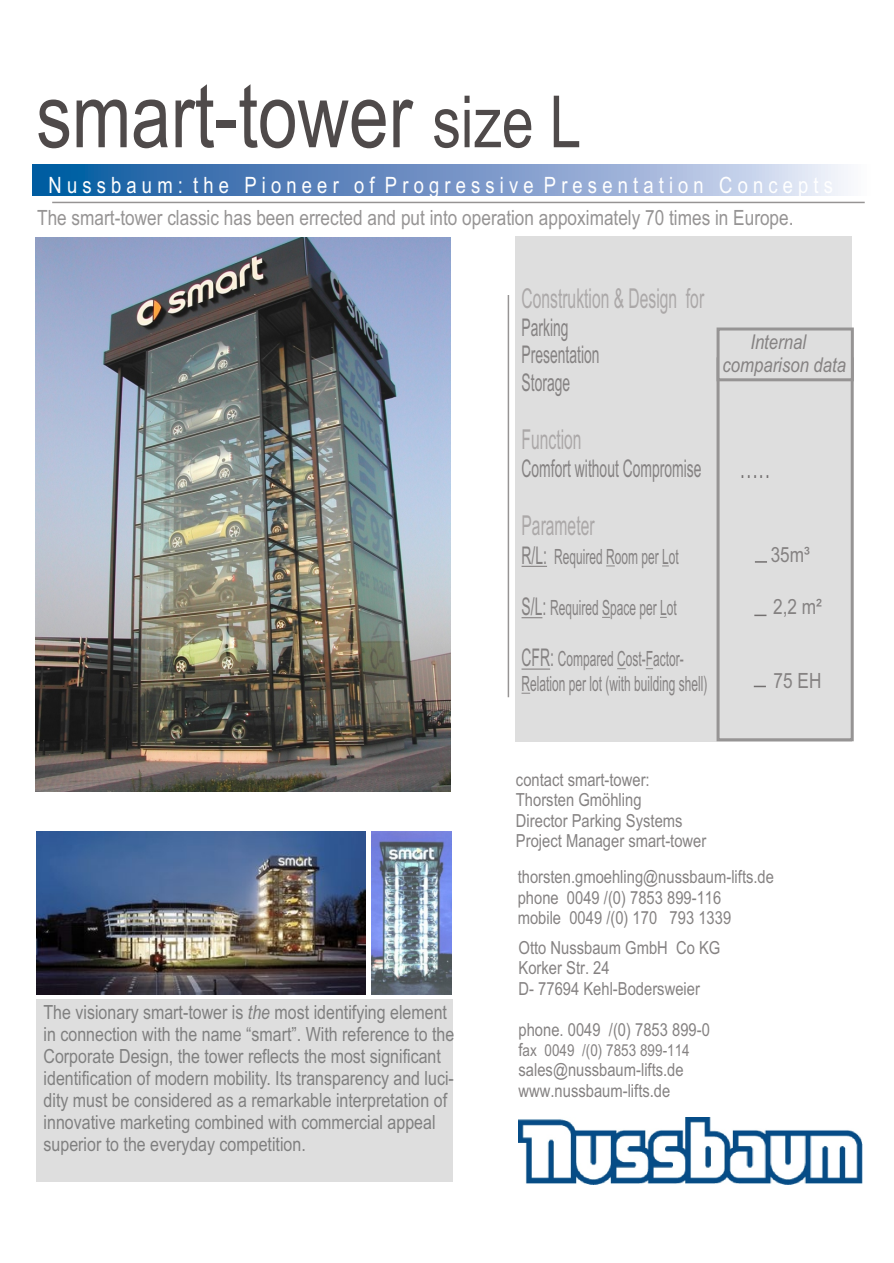
<style>
.page{position:relative;width:894px;height:1263px;background:#fff}
.page>*{position:absolute;margin:0;border:0;box-sizing:border-box;transform-origin:0 0}
.t1{font:90px "Arial Narrow";color:#4f4a4a}
.t2{font:27.45px "Arial Narrow";color:#aba8a8;scale:.7 1}
.t3{font:24.45px/27.6px "Arial Narrow";color:#858282;scale:.7 1}
.t4{font:22.5px "Arial Narrow";color:#fff}
.t5{font:22.05px "Avant Garde Bk BT";color:#737070}
.t6{font:21px/24.5px "Arial Narrow";color:#858282;scale:.7 1}
.t7{font:21px "Arial Narrow";color:#969494}
.t8{font:21px "Arial Narrow";color:#858282}
.t9{font:italic 20.4px/23px "Arial Narrow";color:#858282;text-align:center}
.t10{font:19.5px/22px "Arial Narrow";color:#808080}
.t11{font:18px/20.4px "Arial Narrow";color:#858282}
.t12{font:16.5px "Arial Narrow";color:#858282}
.s1{font-size:72px}
.s2{font-size:24.45px}
.s3{font-style:italic}
.s4{font-size:18px}
</style>
<div class="page">
<img style="left:33px;top:165px;width:815px;height:31px">
<div style="left:37px;top:1000px;width:416px;height:182px;background:#dedede"></div>
<hr style="left:52px;top:202px;width:813px;height:1px;background:#969494">
<div style="left:515px;top:236px;width:337px;height:506px;background:#dedede"></div>
<hr style="left:508px;top:295px;width:1px;height:402px;background:#969494">
<div style="left:717px;top:357px;width:137px;height:384px;border:3px solid #969494"></div>
<div style="left:717px;top:328px;width:137px;height:53px;background:#dedede;border:3px solid #969494"></div>
<svg style="left:522px;top:566px;width:25px;height:1px"></svg>
<svg style="left:522px;top:617px;width:20px;height:1px"></svg>
<svg style="left:522px;top:669px;width:28px;height:1px"></svg>
<img style="left:36px;top:832px;width:330px;height:162px">
<img style="left:371px;top:831px;width:80px;height:164px">
<svg style="left:755px;top:561px;width:12px;height:2px"></svg>
<svg style="left:754px;top:615px;width:12px;height:1px"></svg>
<svg style="left:754px;top:686px;width:12px;height:1px"></svg>
<img style="left:36px;top:237px;width:415px;height:554px">
<img style="left:518px;top:1117px;width:344px;height:68px">
<h1 class="t1" style="left:36px;top:82px;width:547px">smart-tower <span class="s1">size L</span></h1>
<p class="t4" style="left:49px;top:177px;width:786px">N u s s b a u m : t h e P i o n e e r o f P r o g r e s s i v e P r e s e n t a t i o n C o n c e p t s</p>
<p class="t7" style="left:37px;top:210px;width:758px">The smart-tower classic has been errected and put into operation appoximately 70 times in Europe.</p>
<h2 class="t2" style="left:522px;top:288px;width:262px">Construktion &amp; Design for</h2>
<p class="t3" style="left:522px;top:316px;width:113px">Parking<br>Presentation<br>Storage</p>
<h2 class="t2" style="left:522px;top:429px;width:87px">Function</h2>
<p class="t3" style="left:522px;top:457px;width:259px">Comfort without Compromise</p>
<h2 class="t2" style="left:522px;top:515px;width:106px">Parameter</h2>
<p class="t6" style="left:522px;top:546px;width:226px"><span class="s2">R/L:</span> Required Room per Lot</p>
<p class="t6" style="left:522px;top:597px;width:223px"><span class="s2">S/L:</span> Required Space per Lot</p>
<p class="t6" style="left:522px;top:649px;width:267px"><span class="s2">CFR:</span> Compared Cost-Factor-<br>Relation per lot (with building shell)</p>
<p class="t9" style="left:723px;top:332px;width:125px">Internal comparison data</p>
<p class="t5" style="left:740px;top:462px;width:33px">.....</p>
<p class="t8" style="left:771px;top:547px;width:41px">35m³</p>
<p class="t8" style="left:773px;top:599px;width:50px">2,2 m²</p>
<p class="t8" style="left:774px;top:673px;width:49px">75 EH</p>
<p class="t10" style="left:44px;top:1003px;width:412px">The visionary smart-tower is <span class="s3">the</span> most identifying element in connection with the name “smart”. With reference to the Corporate Design, the tower reflects the most significant identification of modern mobility. Its transparency and luci&shy;dity must be considered as a remarkable interpretation of innovative marketing combined with commercial appeal superior to the everyday competition.</p>
<p class="t11" style="left:516px;top:771px;width:192px">contact smart-tower:<br>Thorsten Gmöhling<br>Director Parking Systems<br>Project Manager smart-tower</p>
<p class="t11" style="left:518px;top:868px;width:258px">thorsten.gmoehling@nussbaum-lifts.de phone 0049 /(0) 7853 899-116<br>mobile 0049 /(0) 170 793 1339</p>
<p class="t11" style="left:519px;top:939px;width:203px">Otto Nussbaum GmbH Co KG<br>Korker Str. 24<br>D- 77694 Kehl-Bodersweier</p>
<p class="t11" style="left:519px;top:1021px;width:193px">phone. 0049 /(0) 7853 899-0</p>
<p class="t12" style="left:519px;top:1044px;width:173px"><span class="s4">f</span>ax 0049 /(0) 7853 899-114</p>
<p class="t11" style="left:519px;top:1061px;width:167px">sales@nussbaum-lifts.de www.nussbaum-lifts.de</p>
</div>
